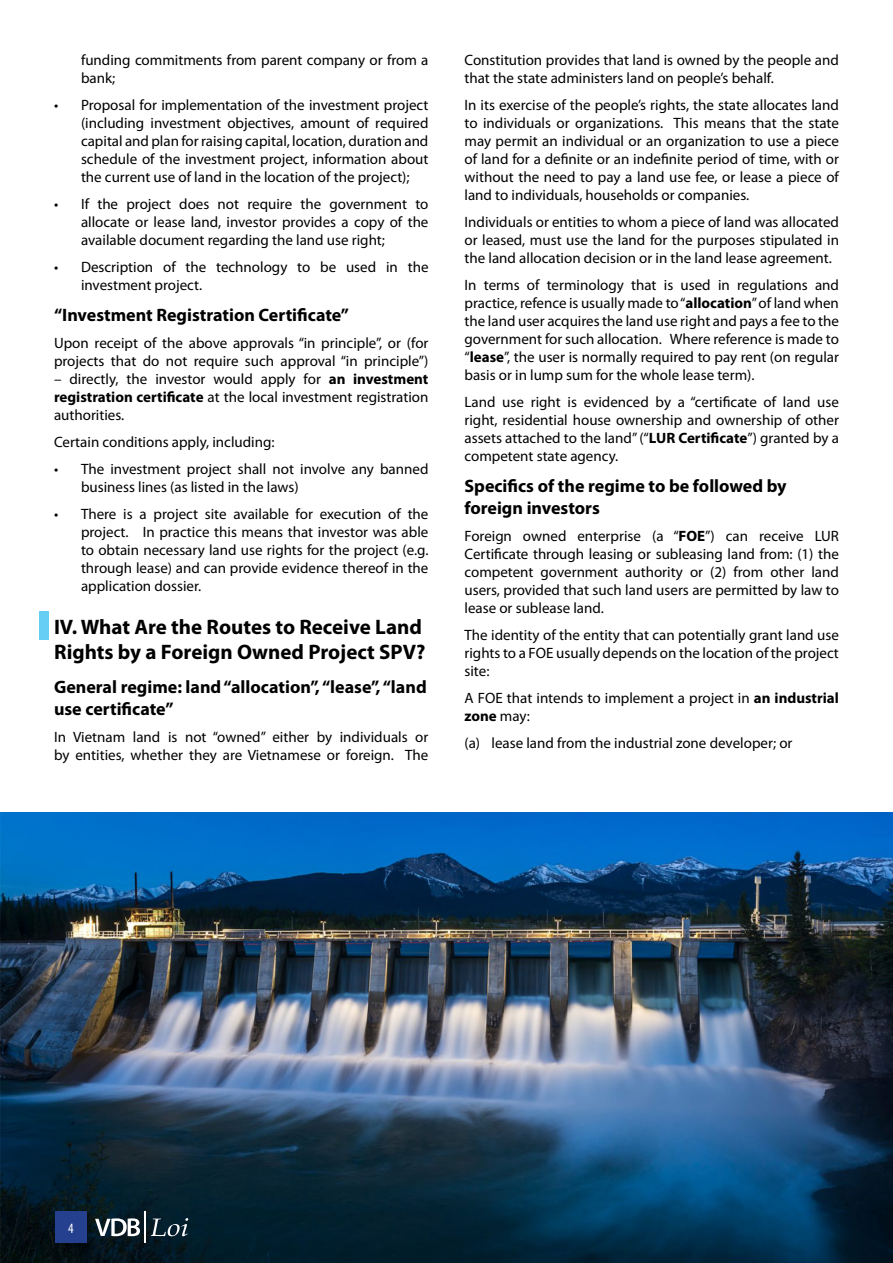
<style>
.page{position:relative;width:893px;height:1263px;background:#fff}
.page>*{position:absolute;margin:0;border:0;box-sizing:border-box;transform-origin:0 0}
.t1{font:700 21px/25.2px "Myriad Pro";color:#000}
.t2{font:700 18px/21.6px "Myriad Pro";color:#000}
.t3{font:15px/18px "Myriad Pro";color:#000;text-align:justify}
.t4{font:condensed 14.25px "Myriad Pro";color:#fff}
.s1{font-weight:700}
</style>
<div class="page">
<img style="left:0;top:813px;width:893px;height:450px">
<div style="left:40px;top:611px;width:9px;height:28px;background:#66cef5"></div>
<div style="left:55px;top:1211px;width:32px;height:32px;background:#25408f"></div>
<svg style="left:95px;top:1218px;width:45px;height:18px"></svg>
<hr style="left:145px;top:1211px;width:1px;height:32px;background:#fff">
<svg style="left:151px;top:1218px;width:37px;height:18px"></svg>
<p class="t3" style="left:81px;top:51px;width:349px">funding commitments from parent company or from a bank;</p>
<p class="t3" style="left:81px;top:96px;width:349px;text-indent:-27px">• Proposal for implementation of the investment project (including investment objectives, amount of required capital and plan for raising capital, location, duration and schedule of the investment project, information about the current use of land in the location of the project);</p>
<p class="t3" style="left:81px;top:195px;width:349px;text-indent:-27px">• If the project does not require the government to allocate or lease land, investor provides a copy of the available document regarding the land use right;</p>
<p class="t3" style="left:81px;top:258px;width:349px;text-indent:-27px">• Description of the technology to be used in the investment project.</p>
<p class="t2" style="left:54px;top:303px;width:297px">“Investment Registration Certificate”</p>
<p class="t3" style="left:54px;top:334px;width:376px">Upon receipt of the above approvals “in principle”, or (for projects that do not require such approval “in principle”)</p>
<p class="t3" style="left:54px;top:370px;width:376px">– directly, the investor would apply for <span class="s1">an investment registration certificate</span> at the local investment registration authorities.</p>
<p class="t3" style="left:54px;top:433px;width:222px">Certain conditions apply, including:</p>
<p class="t3" style="left:81px;top:460px;width:349px;text-indent:-27px">• The investment project shall not involve any banned business lines (as listed in the laws)</p>
<p class="t3" style="left:81px;top:505px;width:349px;text-indent:-27px">• There is a project site available for execution of the project. In practice this means that investor was able to obtain necessary land use rights for the project (e.g. through lease) and can provide evidence thereof in the application dossier.</p>
<h1 class="t1" style="left:54px;top:614px;width:373px">IV. What Are the Routes to Receive Land<br>Rights by a Foreign Owned Project SPV?</h1>
<p class="t2" style="left:54px;top:675px;width:374px">General regime: land “allocation”, “lease”, “land use certificate”</p>
<p class="t3" style="left:54px;top:727px;width:376px">In Vietnam land is not “owned” either by individuals or by entities, whether they are Vietnamese or foreign. The</p>
<p class="t3" style="left:464px;top:51px;width:376px">Constitution provides that land is owned by the people and that the state administers land on people’s behalf.</p>
<p class="t3" style="left:464px;top:96px;width:376px">In its exercise of the people’s rights, the state allocates land to individuals or organizations. This means that the state may permit an individual or an organization to use a piece of land for a definite or an indefinite period of time, with or without the need to pay a land use fee, or lease a piece of land to individuals, households or companies.</p>
<p class="t3" style="left:464px;top:213px;width:376px">Individuals or entities to whom a piece of land was allocated or leased, must use the land for the purposes stipulated in the land allocation decision or in the land lease agreement.</p>
<p class="t3" style="left:464px;top:276px;width:376px">In terms of terminology that is used in regulations and practice, refence is usually made to “<span class="s1">allocation</span>” of land when the land user acquires the land use right and pays a fee to the government for such allocation. Where reference is made to “<span class="s1">lease</span>”, the user is normally required to pay rent (on regular basis or in lump sum for the whole lease term).</p>
<p class="t3" style="left:464px;top:393px;width:376px">Land use right is evidenced by a “certificate of land use right, residential house ownership and ownership of other assets attached to the land” (“<span class="s1">LUR Certificate</span>”) granted by a competent state agency.</p>
<p class="t2" style="left:464px;top:474px;width:324px">Specifics of the regime to be followed by foreign investors</p>
<p class="t3" style="left:464px;top:526px;width:376px">Foreign owned enterprise (a “<span class="s1">FOE</span>”) can receive LUR Certificate through leasing or subleasing land from: (1) the competent government authority or (2) from other land users, provided that such land users are permitted by law to lease or sublease land.</p>
<p class="t3" style="left:464px;top:625px;width:376px">The identity of the entity that can potentially grant land use rights to a FOE usually depends on the location of the project site:</p>
<p class="t3" style="left:464px;top:688px;width:376px">A FOE that intends to implement a project in <span class="s1">an industrial zone</span> may:</p>
<p class="t3" style="left:464px;top:733px;width:330px">(a) lease land from the industrial zone developer; or</p>
<p class="t4" style="left:68px;top:1219px;width:7px">4</p>
</div>
